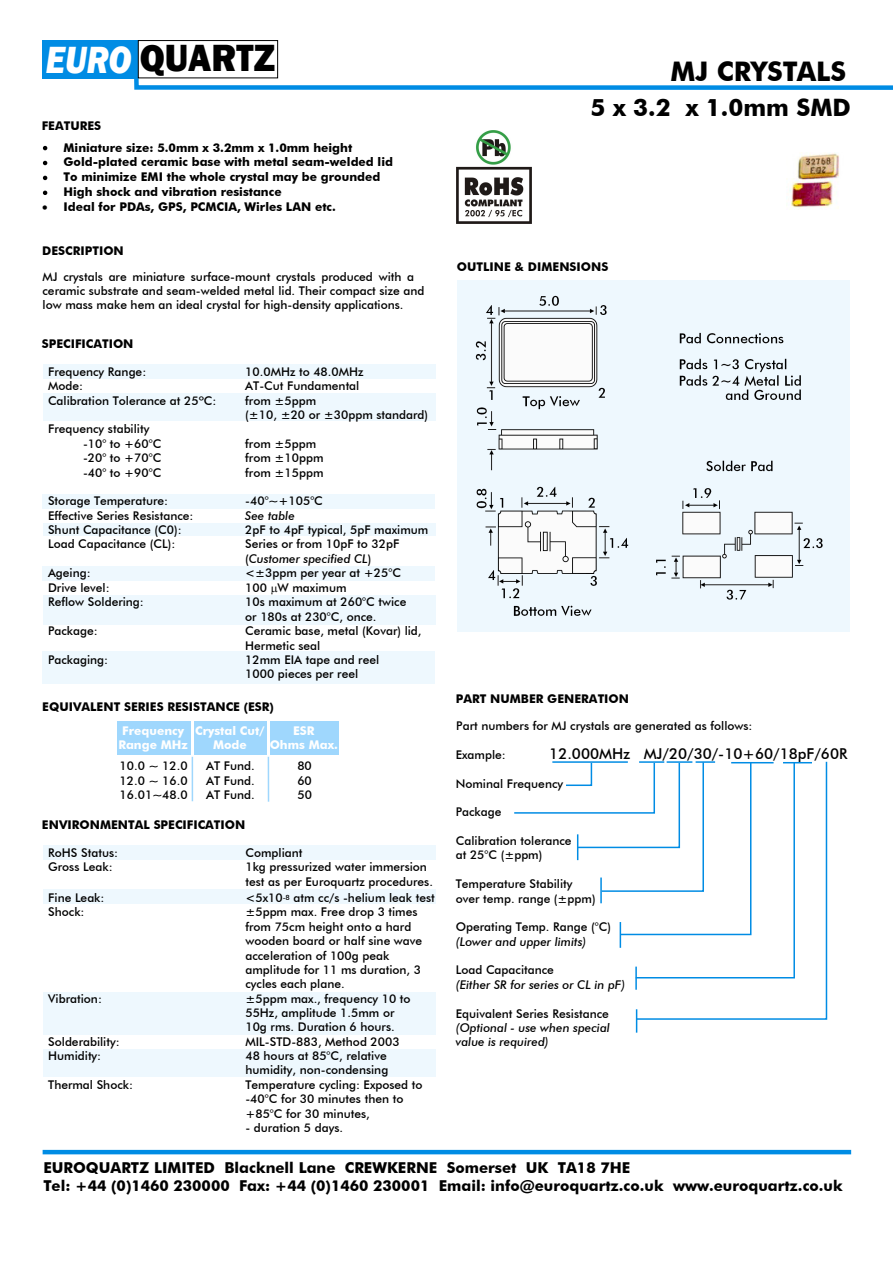
<style>
.page{position:relative;width:893px;height:1263px;background:#fff}
.page>*{position:absolute;margin:0;border:0;box-sizing:border-box;transform-origin:0 0}
.t1{font:800 39px "Franklin Gothic";color:#000;scale:.93 1}
.t2{font:700 27px "Futura BT";color:#000}
.t3{font:700 24px "Futura BT";color:#000}
.t4{font:700 15px/18px "Futura BT";color:#000}
.t5{font:500 15px "Futura BT";color:#000}
.t6{font:500 12px/14.4px "Futura BT";color:#000}
.t7{font:700 12px/14.9px "Futura BT";color:#000}
.t8{font:italic 500 12px/14.4px "Futura BT";color:#000}
.t9{font:700 12px/14.4px "Futura BT";color:#fff;text-align:center}
.s1{font-style:italic;color:#fff}
.s2{font-style:italic}
</style>
<div class="page">
<svg style="left:132px;top:73px;width:761px;height:17px"></svg>
<div style="left:43px;top:40px;width:95px;height:38px;background:#008ce4"></div>
<div style="left:138px;top:40px;width:140px;height:38px;border:1px solid #000"></div>
<hr style="left:43px;top:1150px;width:808px;height:4px;background:#008ce4">
<div style="left:43px;top:889px;width:393px;height:15px;background:#eef8fe"></div>
<div style="left:43px;top:393px;width:393px;height:28px;background:#eef8fe"></div>
<div style="left:270px;top:721px;width:68px;height:33px;background:#9fd7fd"></div>
<div style="left:194px;top:721px;width:72px;height:33px;background:#9fd7fd"></div>
<div style="left:117px;top:722px;width:73px;height:33px;background:#9fd7fd"></div>
<div style="left:458px;top:281px;width:392px;height:351px;background:#eef8fe"></div>
<div style="left:44px;top:595px;width:392px;height:30px;background:#eef8fe"></div>
<div style="left:42px;top:651px;width:393px;height:33px;background:#eef8fe"></div>
<div style="left:42px;top:566px;width:393px;height:15px;background:#eef8fe"></div>
<div style="left:43px;top:524px;width:393px;height:12px;background:#eef8fe"></div>
<div style="left:43px;top:364px;width:393px;height:15px;background:#eef8fe"></div>
<div style="left:42px;top:495px;width:393px;height:14px;background:#eef8fe"></div>
<svg style="left:43px;top:146px;width:4px;height:4px"></svg>
<svg style="left:43px;top:161px;width:4px;height:4px"></svg>
<svg style="left:43px;top:176px;width:4px;height:4px"></svg>
<svg style="left:43px;top:191px;width:4px;height:4px"></svg>
<hr style="left:192px;top:757px;width:1px;height:44px;background:#9fd7fd">
<hr style="left:268px;top:757px;width:1px;height:45px;background:#9fd7fd">
<img style="left:457px;top:131px;width:74px;height:93px">
<img style="left:789px;top:153px;width:50px;height:57px">
<svg style="left:635px;top:761px;width:193px;height:259px"></svg>
<svg style="left:636px;top:1009px;width:1px;height:24px"></svg>
<hr style="left:635px;top:966px;width:2px;height:24px;background:#008ce4">
<svg style="left:514px;top:761px;width:298px;height:218px"></svg>
<img style="left:475px;top:295px;width:348px;height:321px">
<div style="left:43px;top:1049px;width:392px;height:27px;background:#eef8fe"></div>
<div style="left:43px;top:845px;width:393px;height:15px;background:#eef8fe"></div>
<div style="left:43px;top:992px;width:393px;height:43px;background:#eef8fe"></div>
<h1 class="t1" style="left:46px;top:44px;width:248px"><span class="s1">EURO</span> QUARTZ</h1>
<p class="t7" style="left:42px;top:119px;width:61px">FEATURES</p>
<p class="t7" style="left:64px;top:141px;width:331px">Miniature size: 5.0mm x 3.2mm x 1.0mm height Gold-plated ceramic base with metal seam-welded lid To minimize EMI the whole crystal may be grounded High shock and vibration resistance</p>
<p class="t7" style="left:42px;top:201px;width:295px">• Ideal for PDAs, GPS, PCMCIA, Wirles LAN etc.</p>
<p class="t7" style="left:42px;top:245px;width:83px">DESCRIPTION</p>
<p class="t6" style="left:43px;top:270px;width:383px">MJ crystals are miniature surface-mount crystals produced with a ceramic substrate and seam-welded metal lid. Their compact size and low mass make hem an ideal crystal for high-density applications.</p>
<p class="t7" style="left:42px;top:337px;width:93px">SPECIFICATION</p>
<p class="t6" style="left:48px;top:366px;width:100px">Frequency Range:</p>
<p class="t6" style="left:245px;top:366px;width:120px">10.0MHz to 48.0MHz</p>
<p class="t6" style="left:48px;top:380px;width:37px">Mode:</p>
<p class="t6" style="left:245px;top:380px;width:116px">AT-Cut Fundamental</p>
<p class="t6" style="left:48px;top:394px;width:170px">Calibration Tolerance at 25ºC:</p>
<p class="t6" style="left:245px;top:394px;width:184px">from ±5ppm<br>(±10, ±20 or ±30ppm standard)</p>
<p class="t6" style="left:83px;top:423px;width:80px;text-indent:-35px">Frequency stability -10° to +60°C</p>
<p class="t6" style="left:245px;top:437px;width:72px">from ±5ppm</p>
<p class="t6" style="left:83px;top:452px;width:80px">-20° to +70°C</p>
<p class="t6" style="left:245px;top:452px;width:80px">from ±10ppm</p>
<p class="t6" style="left:83px;top:466px;width:80px">-40° to +90°C</p>
<p class="t6" style="left:245px;top:466px;width:80px">from ±15ppm</p>
<p class="t6" style="left:48px;top:495px;width:122px">Storage Temperature:</p>
<p class="t6" style="left:245px;top:495px;width:79px">-40°~+105°C</p>
<p class="t6" style="left:48px;top:509px;width:147px">Effective Series Resistance:</p>
<p class="t8" style="left:245px;top:509px;width:51px">See table</p>
<p class="t6" style="left:48px;top:524px;width:135px">Shunt Capacitance (C0):</p>
<p class="t6" style="left:245px;top:524px;width:185px">2pF to 4pF typical, 5pF maximum</p>
<p class="t6" style="left:48px;top:538px;width:129px">Load Capacitance (CL):</p>
<p class="t6" style="left:245px;top:538px;width:156px">Series or from 10pF to 32pF (<span class="s2">Customer specified CL</span>)</p>
<p class="t6" style="left:48px;top:567px;width:44px">Ageing:</p>
<p class="t6" style="left:245px;top:567px;width:157px">&lt;±3ppm per year at +25°C</p>
<p class="t6" style="left:48px;top:582px;width:63px">Drive level:</p>
<p class="t6" style="left:245px;top:582px;width:103px">100 W maximum</p>
<p class="t6" style="left:48px;top:596px;width:97px">Reflow Soldering:</p>
<p class="t6" style="left:245px;top:596px;width:163px">10s maximum at 260°C twice or 180s at 230°C, once.</p>
<p class="t6" style="left:48px;top:625px;width:51px">Package:</p>
<p class="t6" style="left:245px;top:625px;width:178px">Ceramic base, metal (Kovar) lid,<br>Hermetic seal</p>
<p class="t6" style="left:48px;top:653px;width:62px">Packaging:</p>
<p class="t6" style="left:245px;top:653px;width:135px">12mm EIA tape and reel<br>1000 pieces per reel</p>
<p class="t7" style="left:42px;top:700px;width:233px">EQUIVALENT SERIES RESISTANCE (ESR)</p>
<p class="t9" style="left:118px;top:725px;width:71px">Frequency<br>Range MHz</p>
<p class="t9" style="left:195px;top:725px;width:71px">Crystal Cut/<br>Mode</p>
<p class="t9" style="left:270px;top:725px;width:70px">ESR<br>Ohms Max.</p>
<p class="t6" style="left:120px;top:760px;width:70px">10.0 ~ 12.0</p>
<p class="t6" style="left:206px;top:760px;width:50px">AT Fund.</p>
<p class="t6" style="left:297px;top:760px;width:16px">80</p>
<p class="t6" style="left:120px;top:774px;width:70px">12.0 ~ 16.0</p>
<p class="t6" style="left:206px;top:774px;width:50px">AT Fund.</p>
<p class="t6" style="left:297px;top:774px;width:16px">60</p>
<p class="t6" style="left:120px;top:789px;width:70px">16.01~48.0</p>
<p class="t6" style="left:206px;top:789px;width:50px">AT Fund.</p>
<p class="t6" style="left:297px;top:789px;width:16px">50</p>
<p class="t7" style="left:42px;top:818px;width:205px">ENVIRONMENTAL SPECIFICATION</p>
<p class="t6" style="left:48px;top:847px;width:71px">RoHS Status:</p>
<p class="t6" style="left:245px;top:847px;width:59px">Compliant</p>
<p class="t6" style="left:48px;top:861px;width:66px">Gross Leak:</p>
<p class="t6" style="left:245px;top:861px;width:189px">1kg pressurized water immersion test as per Euroquartz procedures.</p>
<p class="t6" style="left:48px;top:892px;width:58px">Fine Leak:</p>
<p class="t6" style="left:245px;top:892px;width:191px">&lt;5x10<sup>-8</sup> atm cc/s -helium leak test</p>
<p class="t6" style="left:48px;top:906px;width:38px">Shock:</p>
<p class="t6" style="left:245px;top:906px;width:178px">±5ppm max. Free drop 3 times from 75cm height onto a hard wooden board or half sine wave acceleration of 100g peak amplitude for 11 ms duration, 3 cycles each plane.</p>
<p class="t6" style="left:48px;top:992px;width:55px">Vibration:</p>
<p class="t6" style="left:245px;top:992px;width:167px">±5ppm max., frequency 10 to<br>55Hz, amplitude 1.5mm or<br>10g rms. Duration 6 hours.</p>
<p class="t6" style="left:48px;top:1035px;width:73px">Solderability:</p>
<p class="t6" style="left:245px;top:1035px;width:156px">MIL-STD-883, Method 2003</p>
<p class="t6" style="left:48px;top:1050px;width:55px">Humidity:</p>
<p class="t6" style="left:245px;top:1050px;width:144px">48 hours at 85°C, relative humidity, non-condensing</p>
<p class="t6" style="left:48px;top:1078px;width:86px">Thermal Shock:</p>
<p class="t6" style="left:245px;top:1078px;width:179px">Temperature cycling: Exposed to -40°C for 30 minutes then to +85°C for 30 minutes,</p>
<p class="t6" style="left:245px;top:1121px;width:99px">- duration 5 days.</p>
<h2 class="t2" style="left:670px;top:61px;width:177px">MJ CRYSTALS</h2>
<h3 class="t3" style="left:591px;top:98px;width:262px">5 x 3.2 x 1.0mm SMD</h3>
<p class="t7" style="left:457px;top:260px;width:153px">OUTLINE &amp; DIMENSIONS</p>
<p class="t7" style="left:456px;top:692px;width:175px">PART NUMBER GENERATION</p>
<p class="t6" style="left:456px;top:719px;width:298px">Part numbers for MJ crystals are generated as follows:</p>
<p class="t6" style="left:456px;top:748px;width:52px">Example:</p>
<p class="t5" style="left:549px;top:747px;width:300px">12.000MHz MJ/20/30/-10+60/18pF/60R</p>
<p class="t6" style="left:456px;top:777px;width:109px">Nominal Frequency</p>
<p class="t6" style="left:456px;top:806px;width:47px">Package</p>
<p class="t6" style="left:456px;top:835px;width:117px">Calibration tolerance at 25°C (±ppm)</p>
<p class="t6" style="left:456px;top:878px;width:141px">Temperature Stability over temp. range (±ppm)</p>
<p class="t6" style="left:456px;top:921px;width:157px">Operating Temp. Range (°C)</p>
<p class="t8" style="left:456px;top:935px;width:132px">(Lower and upper limits)</p>
<p class="t6" style="left:456px;top:964px;width:100px">Load Capacitance</p>
<p class="t8" style="left:456px;top:978px;width:171px">(Either SR for series or CL in pF)</p>
<p class="t6" style="left:456px;top:1007px;width:155px">Equivalent Series Resistance</p>
<p class="t8" style="left:456px;top:1022px;width:156px">(Optional - use when special value is required)</p>
<p class="t4" style="left:43px;top:1160px;width:801px">EUROQUARTZ LIMITED Blacknell Lane CREWKERNE Somerset UK TA18 7HE<br>Tel: +44 (0)1460 230000 Fax: +44 (0)1460 230001 Email: info@euroquartz.co.uk www.euroquartz.co.uk</p>
</div>
